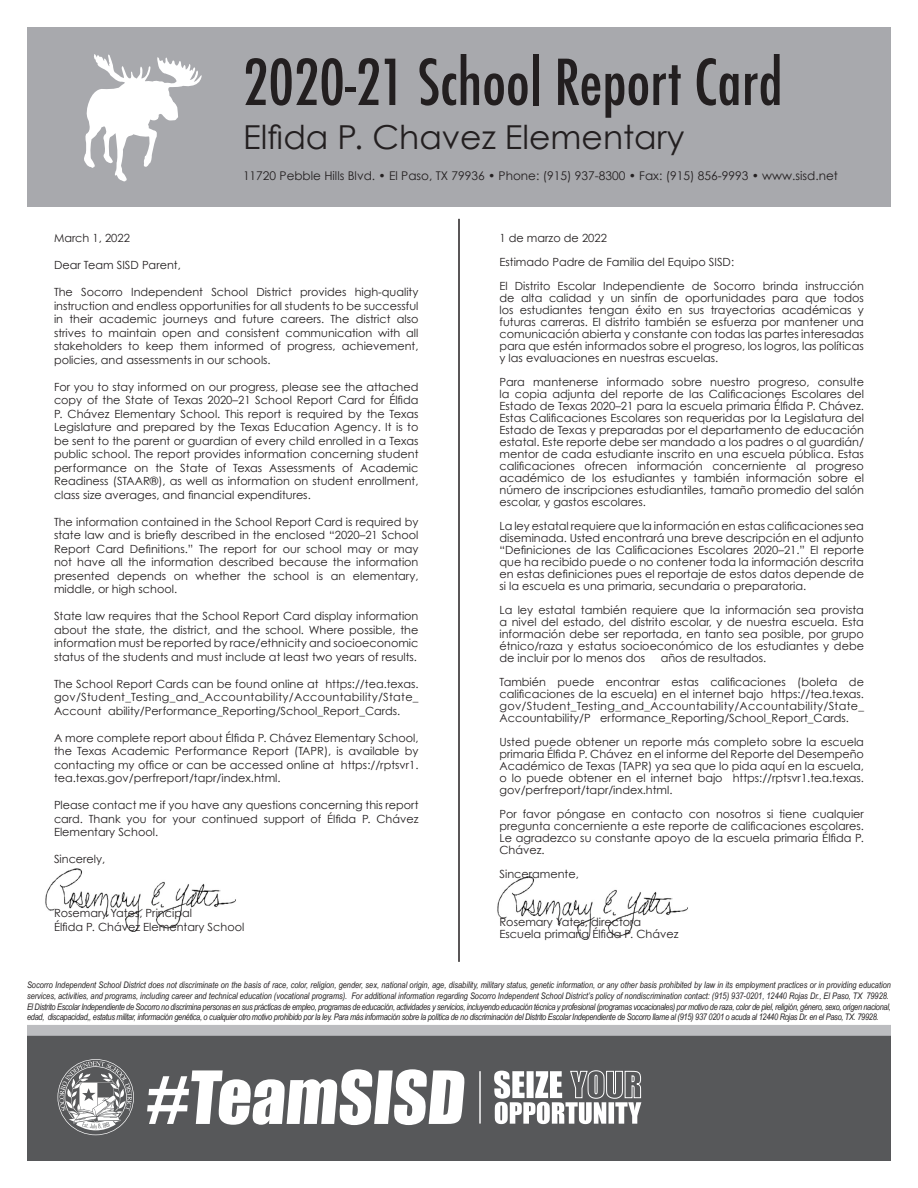
<style>
.page{position:relative;width:918px;height:1188px;background:#fff}
.page>*{position:absolute;margin:0;border:0;box-sizing:border-box;transform-origin:0 0}
.t1{font:67.65px "Impact";color:#fff}
.t2{font:500 condensed 61.5px "Futura";color:#231f20}
.t3{font:33px "Century Gothic";color:#231f20}
.t4{font:12px "Century Gothic";color:#231f20}
.t5{font:11.25px/12px "Century Gothic";color:#231f20;text-align:justify}
.t6{font:italic 9px/10.8px "Arial Narrow";letter-spacing:-.03em;color:#231f20}
</style>
<div class="page">
<img style="left:45px;top:868px;width:191px;height:64px">
<img style="left:497px;top:876px;width:191px;height:64px">
<div style="left:27px;top:27px;width:864px;height:179px;background:#a8a9ad"></div>
<div style="left:27px;top:1033px;width:864px;height:128px;background:#57585a"></div>
<div style="left:27px;top:1025px;width:864px;height:11px;background:#bcbdc0"></div>
<svg style="left:494px;top:1070px;width:148px;height:54px"></svg>
<hr style="left:479px;top:1071px;width:2px;height:53px;background:#fff">
<svg style="left:58px;top:1059px;width:76px;height:76px"></svg>
<hr style="left:458px;top:219px;width:2px;height:743px;background:#231f20">
<svg style="left:84px;top:54px;width:118px;height:128px"></svg>
<h2 class="t2" style="left:243px;top:43px;width:541px">2020-21 School Report Card</h2>
<h3 class="t3" style="left:243px;top:117px;width:443px">Elfida P. Chavez Elementary</h3>
<p class="t4" style="left:243px;top:168px;width:596px">11720 Pebble Hills Blvd. • El Paso, TX 79936 • Phone: (915) 937-8300 • Fax: (915) 856-9993 • www.sisd.net</p>
<p class="t5" style="left:54px;top:232px;width:77px">March 1, 2022</p>
<p class="t5" style="left:54px;top:259px;width:128px">Dear Team SISD Parent,</p>
<p class="t5" style="left:54px;top:285px;width:366px;line-height:13.5px">The Socorro Independent School District provides high-quality instruction and endless opportunities for all students to be successful in their academic journeys and future careers. The district also strives to maintain open and consistent communication with all stakeholders to keep them informed of progress, achievement, policies, and assessments in our schools.</p>
<p class="t5" style="left:54px;top:380px;width:366px;line-height:13.5px">For you to stay informed on our progress, please see the attached copy of the State of Texas 2020–21 School Report Card for Élfida P. Chávez Elementary School. This report is required by the Texas Legislature and prepared by the Texas Education Agency. It is to be sent to the parent or guardian of every child enrolled in a Texas public school. The report provides information concerning student performance on the State of Texas Assessments of Academic Readiness (STAAR®), as well as information on student enrollment, class size averages, and financial expenditures.</p>
<p class="t5" style="left:54px;top:515px;width:366px;line-height:13.5px">The information contained in the School Report Card is required by state law and is briefly described in the enclosed “2020–21 School Report Card Definitions.” The report for our school may or may not have all the information described because the information presented depends on whether the school is an elementary, middle, or high school.</p>
<p class="t5" style="left:54px;top:609px;width:366px;line-height:13.5px">State law requires that the School Report Card display information about the state, the district, and the school. Where possible, the information must be reported by race/ethnicity and socioeconomic status of the students and must include at least two years of results.</p>
<p class="t5" style="left:54px;top:677px;width:366px;line-height:13.5px">The School Report Cards can be found online at https://tea.texas. gov/Student_Testing_and_Accountability/Accountability/State_ Account ability/Performance_Reporting/School_Report_Cards.</p>
<p class="t5" style="left:54px;top:731px;width:366px;line-height:13.5px">A more complete report about Élfida P. Chávez Elementary School, the Texas Academic Performance Report (TAPR), is available by contacting my office or can be accessed online at https://rptsvr1. tea.texas.gov/perfreport/tapr/index.html.</p>
<p class="t5" style="left:54px;top:798px;width:366px;line-height:13.5px">Please contact me if you have any questions concerning this report card. Thank you for your continued support of Élfida P. Chávez Elementary School.</p>
<p class="t5" style="left:54px;top:853px;width:53px">Sincerely,</p>
<p class="t5" style="left:54px;top:906px;width:192px;line-height:13.5px">Rosemary Yates, Principal<br>Élfida P. Chávez Elementary School</p>
<p class="t5" style="left:500px;top:226px;width:366px;line-height:24px;text-align:left">1 de marzo de 2022<br>Estimado Padre de Familia del Equipo SISD:<br>El Distrito Escolar Independiente de Socorro brinda instrucción</p>
<p class="t5" style="left:500px;top:292px;width:366px">de alta calidad y un sinfín de oportunidades para que todos los estudiantes tengan éxito en sus trayectorias académicas y futuras carreras. El distrito también se esfuerza por mantener una comunicación abierta y constante con todas las partes interesadas para que estén informados sobre el progreso, los logros, las políticas y las evaluaciones en nuestras escuelas.</p>
<p class="t5" style="left:500px;top:376px;width:366px">Para mantenerse informado sobre nuestro progreso, consulte la copia adjunta del reporte de las Calificaciones Escolares del Estado de Texas 2020–21 para la escuela primaria Élfida P. Chávez.<br>Estas Calificaciones Escolares son requeridas por la Legislatura del Estado de Texas y preparadas por el departamento de educación estatal. Este reporte debe ser mandado a los padres o al guardián/ mentor de cada estudiante inscrito en una escuela pública. Estas calificaciones ofrecen información concerniente al progreso académico de los estudiantes y también información sobre el número de inscripciones estudiantiles, tamaño promedio del salón escolar, y gastos escolares.</p>
<p class="t5" style="left:500px;top:520px;width:366px">La ley estatal requiere que la información en estas calificaciones sea diseminada. Usted encontrará una breve descripción en el adjunto “Definiciones de las Calificaciones Escolares 2020–21.” El reporte que ha recibido puede o no contener toda la información descrita en estas definiciones pues el reportaje de estos datos depende de si la escuela es una primaria, secundaria o preparatoria.</p>
<p class="t5" style="left:500px;top:604px;width:366px">La ley estatal también requiere que la información sea provista a nivel del estado, del distrito escolar, y de nuestra escuela. Esta información debe ser reportada, en tanto sea posible, por grupo étnico/raza y estatus socioeconómico de los estudiantes y debe de incluir por lo menos dos</p>
<p class="t5" style="left:500px;top:646px;width:366px;line-height:24px;text-indent:161px">años de resultados.<br>También puede encontrar estas calificaciones (boleta de</p>
<p class="t5" style="left:500px;top:688px;width:366px">calificaciones de la escuela) en el internet bajo https://tea.texas. gov/Student_Testing_and_Accountability/Accountability/State_ Accountability/P erformance_Reporting/School_Report_Cards.</p>
<p class="t5" style="left:500px;top:736px;width:366px">Usted puede obtener un reporte más completo sobre la escuela primaria Élfida P. Chávez en el informe del Reporte del Desempeño Académico de Texas (TAPR) ya sea que lo pida aquí en la escuela, o lo puede obtener en el internet bajo https://rptsvr1.tea.texas. gov/perfreport/tapr/index.html.</p>
<p class="t5" style="left:500px;top:808px;width:366px">Por favor póngase en contacto con nosotros si tiene cualquier pregunta concerniente a este reporte de calificaciones escolares.<br>Le agradezco su constante apoyo de la escuela primaria Élfida P.<br>Chávez.</p>
<p class="t5" style="left:500px;top:868px;width:81px">Sinceramente,</p>
<p class="t5" style="left:500px;top:916px;width:181px">Rosemary Yates, directora<br>Escuela primaria Élfida P. Chávez</p>
<p class="t6" style="left:27px;top:979px;width:865px">Socorro Independent School District does not discriminate on the basis of race, color, religion, gender, sex, national origin, age, disability, military status, genetic information, or any other basis prohibited by law in its employment practices or in providing education services, activities, and programs, including career and technical education (vocational programs). For additional information regarding Socorro Independent School District’s policy of nondiscrimination contact: (915) 937-0201, 12440 Rojas Dr., El Paso, TX 79928.<br>El Distrito Escolar Independiente de Socorro no discrimina personas en sus prácticas de empleo, programas de educación, actividades y servicios, incluyendo educación técnica y profesional (programas vocacionales) por motivo de raza, color de piel, religión, género, sexo, origen nacional, edad, discapacidad,, estatus militar, información genética, o cualquier otro motivo prohibido por la ley. Para más información sobre la política de no discriminación del Distrito Escolar Independiente de Socorro llame al (915) 937 0201 o acuda al 12440 Rojas Dr. en el Paso, TX. 79928.</p>
<h1 class="t1" style="left:145px;top:1045px;width:329px">#TeamSISD</h1>
</div>
